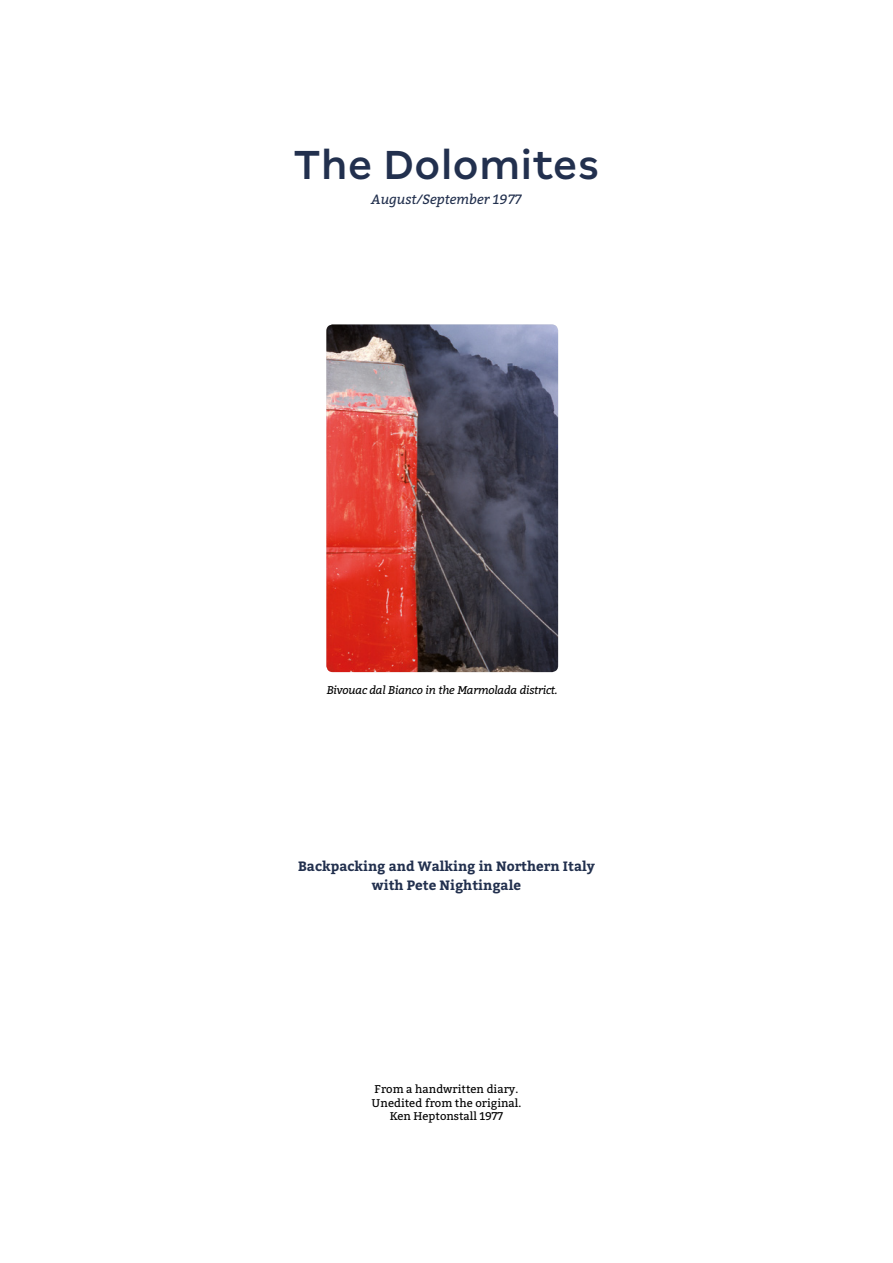
<style>
.page{position:relative;width:893px;height:1263px;background:#fff}
.page>*{position:absolute;margin:0;border:0;box-sizing:border-box;transform-origin:0 0}
.t1{font:500 45px "Margem";color:#22304e}
.t2{font:700 13.5px/19.5px "Bitter";color:#22304e;text-align:center}
.t3{font:italic 13.5px "Bitter";color:#22304e}
.t4{font:11.25px/13.5px "Bitter";color:#000;text-align:center}
.t5{font:italic 11.25px "Bitter";letter-spacing:-.015em;color:#000}
</style>
<div class="page">
<img style="left:326px;top:324px;width:232px;height:348px">
<h1 class="t1" style="left:294px;top:138px;width:307px">The Dolomites</h1>
<p class="t3" style="left:371px;top:191px;width:152px">August/September 1977</p>
<p class="t5" style="left:327px;top:682px;width:233px">Bivouac dal Bianco in the Marmolada district.</p>
<p class="t2" style="left:298px;top:857px;width:298px">Backpacking and Walking in Northern Italy with Pete Nightingale</p>
<p class="t4" style="left:372px;top:1082px;width:151px">From a handwritten diary.<br>Unedited from the original.<br>Ken Heptonstall 1977</p>
</div>
